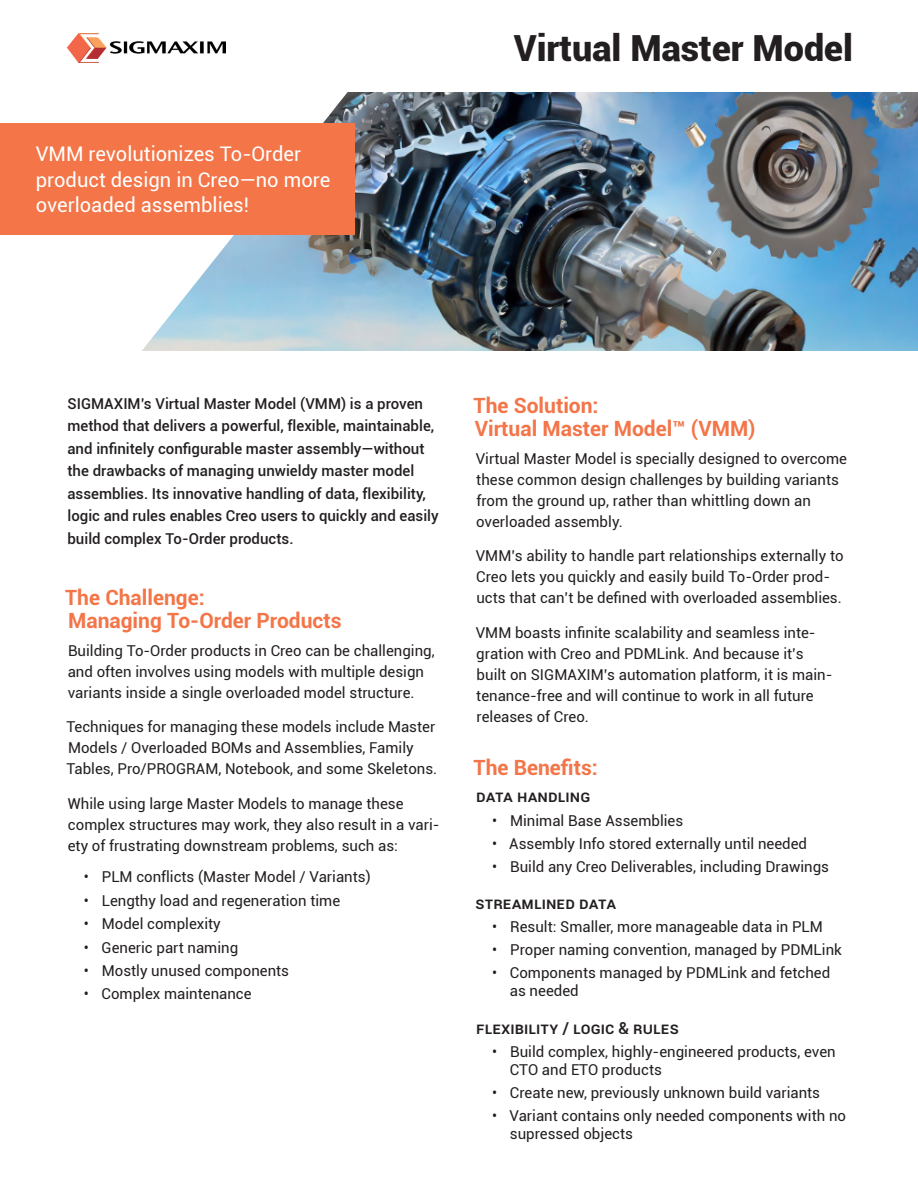
<style>
.page{position:relative;width:918px;height:1188px;background:#fff}
.page>*{position:absolute;margin:0;border:0;box-sizing:border-box;transform-origin:0 0}
.Marketing_Sheet_Top_Banner_Headline{font:900 36px "Roboto";color:#231f20}
.t1{font:700 21px "Roboto";color:#f37548}
.Marketing_Sheet_Top_Banner_Subhead_BLURB{font:20.1px/26px "Roboto";color:#fff}
.Marketing_Sheet_Main_Section_Subhead_BLU{font:500 16.5px "Roboto";color:#231f20}
.t2{font:15px/21px "Roboto";color:#231f20}
.Marketing_Sheet_Main_Section_Subhead_BLU-2{font:500 15px/22.5px "Roboto";color:#231f20}
</style>
<div class="page">
<img style="left:351px;top:92px;width:567px;height:259px">
<svg style="left:142px;top:92px;width:209px;height:259px"></svg>
<div style="left:0;top:123px;width:354px;height:112px;background:#f37548"></div>
<img style="left:68px;top:33px;width:158px;height:30px">
<p class="Marketing_Sheet_Top_Banner_Subhead_BLURB" style="left:36px;top:140px;width:296px">VMM revolutionizes To-Order product design in Creo—no more overloaded assemblies!</p>
<p class="Marketing_Sheet_Top_Banner_Headline" style="left:514px;top:22px;width:341px">Virtual Master Model</p>
<p class="Marketing_Sheet_Main_Section_Subhead_BLU-2" style="left:68px;top:392px;width:373px">SIGMAXIM’s Virtual Master Model (VMM) is a proven method that delivers a powerful, flexible, maintainable, and infinitely configurable master assembly—without the drawbacks of managing unwieldy master model assemblies. Its innovative handling of data, flexibility, logic and rules enables Creo users to quickly and easily build complex To-Order products.</p>
<p class="t1" style="left:65px;top:583px;width:141px">The Challenge:</p>
<p class="t1" style="left:68px;top:606px;width:275px">Managing To-Order Products</p>
<p class="t2" style="left:68px;top:640px;width:368px">Building To-Order products in Creo can be challenging, and often involves using models with multiple design variants inside a single overloaded model structure.</p>
<p class="t2" style="left:66px;top:716px;width:372px">Techniques for managing these models include Master<br>Models / Overloaded BOMs and Assemblies, Family<br>Tables, Pro/PROGRAM, Notebook, and some Skeletons.</p>
<p class="t2" style="left:68px;top:793px;width:373px">While using large Master Models to manage these complex structures may work, they also result in a vari&shy;ety of frustrating downstream problems, such as:</p>
<p class="t2" style="left:84px;top:866px;width:288px">• PLM conflicts (Master Model / Variants)</p>
<p class="t2" style="left:84px;top:889px;width:258px">• Lengthy load and regeneration time</p>
<p class="t2" style="left:84px;top:913px;width:138px">• Model complexity</p>
<p class="t2" style="left:84px;top:936px;width:156px">• Generic part naming</p>
<p class="t2" style="left:84px;top:960px;width:207px">• Mostly unused components</p>
<p class="t2" style="left:84px;top:983px;width:169px">• Complex maintenance</p>
<p class="t1" style="left:474px;top:391px;width:126px">The Solution:</p>
<p class="t1" style="left:475px;top:414px;width:282px">Virtual Master Model™ (VMM)</p>
<p class="t2" style="left:476px;top:448px;width:373px">Virtual Master Model is specially designed to overcome these common design challenges by building variants from the ground up, rather than whittling down an overloaded assembly.</p>
<p class="t2" style="left:476px;top:545px;width:369px">VMM’s ability to handle part relationships externally to<br>Creo lets you quickly and easily build To-Order prod&shy;ucts that can’t be defined with overloaded assemblies.</p>
<p class="t2" style="left:476px;top:622px;width:358px">VMM boasts infinite scalability and seamless inte&shy;gration with Creo and PDMLink. And because it’s built on SIGMAXIM’s automation platform, it is main&shy;tenance-free and will continue to work in all future releases of Creo.</p>
<p class="t1" style="left:474px;top:753px;width:126px">The Benefits:</p>
<p class="Marketing_Sheet_Main_Section_Subhead_BLU" style="left:476px;top:785px;width:116px">Data Handling</p>
<p class="t2" style="left:492px;top:809px;width:193px">• Minimal Base Assemblies</p>
<p class="t2" style="left:492px;top:832px;width:316px">• Assembly Info stored externally until needed</p>
<p class="t2" style="left:492px;top:855px;width:338px">• Build any Creo Deliverables, including Drawings</p>
<p class="Marketing_Sheet_Main_Section_Subhead_BLU" style="left:476px;top:892px;width:142px">Streamlined Data</p>
<p class="t2" style="left:492px;top:916px;width:332px">• Result: Smaller, more manageable data in PLM</p>
<p class="t2" style="left:492px;top:939px;width:351px">• Proper naming convention, managed by PDMLink</p>
<p class="t2" style="left:510px;top:963px;width:322px;line-height:18px;text-indent:-18px">• Components managed by PDMLink and fetched as needed</p>
<p class="Marketing_Sheet_Main_Section_Subhead_BLU" style="left:476px;top:1016px;width:203px">Flexibility / Logic &amp; Rules</p>
<p class="t2" style="left:510px;top:1042px;width:327px;line-height:18px;text-indent:-18px">• Build complex, highly-engineered products, even<br>CTO and ETO products</p>
<p class="t2" style="left:492px;top:1081px;width:329px">• Create new, previously unknown build variants</p>
<p class="t2" style="left:510px;top:1106px;width:338px;line-height:18px;text-indent:-18px">• Variant contains only needed components with no supressed objects</p>
</div>
